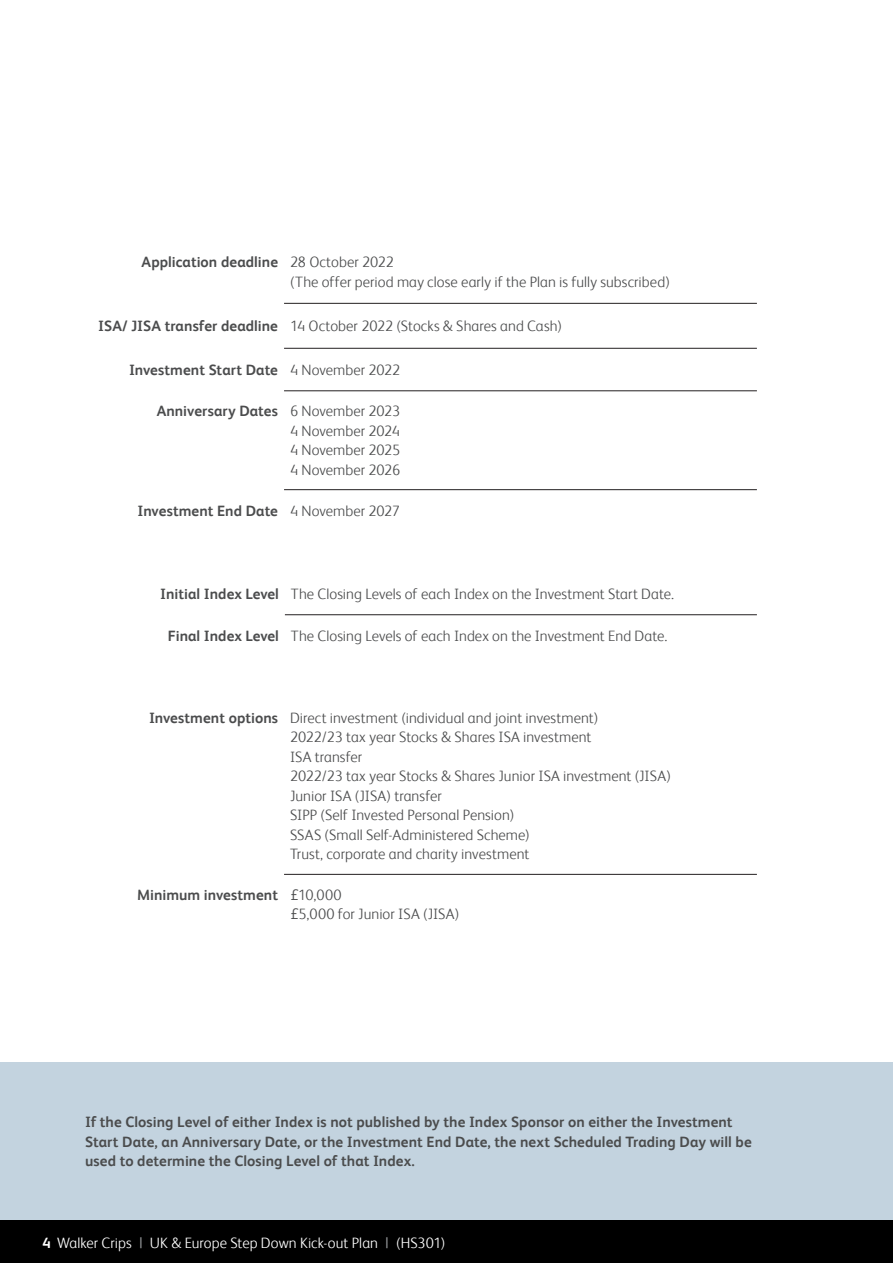
<style>
.page{position:relative;width:893px;height:1263px;background:#fff}
.page>*{position:absolute;margin:0;border:0;box-sizing:border-box;transform-origin:0 0}
.Main_body_text{font:300 15px/19.5px "FS Albert";letter-spacing:.005em;color:#4b4c4d}
.Main_body_text-2{font:700 15px/19.5px "FS Albert";letter-spacing:.005em;color:#4b4c4d}
.Main_body_text-3{font:300 15px "FS Albert";letter-spacing:.005em;color:#fff}
.WC_SI_new_Table_1B{font:700 15px "FS Albert";color:#4b4c4d}
.s1{font-family:"Avenir";font-weight:400}
.s2{font-weight:700}
.s3{font-weight:400;color:#939598}
</style>
<div class="page">
<div style="left:0;top:1062px;width:893px;height:158px;background:#c3d3df"></div>
<hr style="left:284px;top:303px;width:473px;height:1px;background:#231f20">
<hr style="left:284px;top:348px;width:473px;height:1px;background:#231f20">
<hr style="left:284px;top:391px;width:473px;height:1px;background:#231f20">
<hr style="left:284px;top:489px;width:473px;height:1px;background:#231f20">
<hr style="left:285px;top:614px;width:472px;height:1px;background:#231f20">
<hr style="left:284px;top:874px;width:473px;height:1px;background:#231f20">
<div style="left:0;top:1220px;width:893px;height:43px;background:#000"></div>
<p class="Main_body_text-2" style="left:142px;top:252px;width:138px">Application deadline</p>
<p class="Main_body_text" style="left:290px;top:252px;width:381px">28 October 2022<br>(The offer period may close early if the Plan is fully subscribed)</p>
<p class="Main_body_text-2" style="left:98px;top:316px;width:181px">ISA/ JISA transfer deadline</p>
<p class="Main_body_text" style="left:290px;top:316px;width:273px">14 October 2022 (Stocks &amp; Shares and Cash)</p>
<p class="Main_body_text-2" style="left:129px;top:360px;width:150px">Investment Start Date</p>
<p class="Main_body_text" style="left:290px;top:360px;width:112px">4 November 2022</p>
<p class="Main_body_text-2" style="left:157px;top:401px;width:123px">Anniversary Dates</p>
<p class="Main_body_text" style="left:290px;top:401px;width:112px;text-align:justify">6 November 2023<br>4 November 2024<br>4 November 2025<br>4 November 2026</p>
<p class="Main_body_text-2" style="left:138px;top:501px;width:142px">Investment End Date</p>
<p class="Main_body_text" style="left:290px;top:501px;width:111px">4 November 2027</p>
<p class="Main_body_text-2" style="left:160px;top:584px;width:120px">Initial Index Level</p>
<p class="Main_body_text" style="left:291px;top:584px;width:385px">The Closing Levels of each Index on the Investment Start Date.</p>
<p class="WC_SI_new_Table_1B" style="left:168px;top:627px;width:112px">Final Index Level</p>
<p class="Main_body_text" style="left:291px;top:626px;width:378px">The Closing Levels of each Index on the Investment End Date.</p>
<p class="Main_body_text-2" style="left:149px;top:708px;width:131px">Investment options</p>
<p class="Main_body_text" style="left:290px;top:708px;width:382px">Direct investment (individual and joint investment)<br>2022/23 tax year Stocks &amp; Shares ISA investment<br>ISA transfer<br>2022/23 tax year Stocks &amp; Shares Junior ISA investment (JISA)<br>Junior ISA (JISA) transfer<br>SIPP (Self Invested Personal Pension)<br>SSAS (Small Self-Administered Scheme)<br>Trust, corporate and charity investment</p>
<p class="Main_body_text-2" style="left:137px;top:885px;width:142px">Minimum investment</p>
<p class="Main_body_text" style="left:290px;top:885px;width:171px"><span class="s1">£</span>10,000<br><span class="s1">£</span>5,000 for Junior ISA (JISA)</p>
<p class="Main_body_text-2" style="left:85px;top:1112px;width:668px">If the Closing Level of either Index is not published by the Index Sponsor on either the Investment<br>Start Date, an Anniversary Date, or the Investment End Date, the next Scheduled Trading Day will be used to determine the Closing Level of that Index.</p>
<p class="Main_body_text-3" style="left:43px;top:1234px;width:404px"><span class="s2">4</span> Walker Crips <span class="s3">|</span> UK &amp; Europe Step Down Kick-out Plan <span class="s3">|</span> (HS301)</p>
</div>
